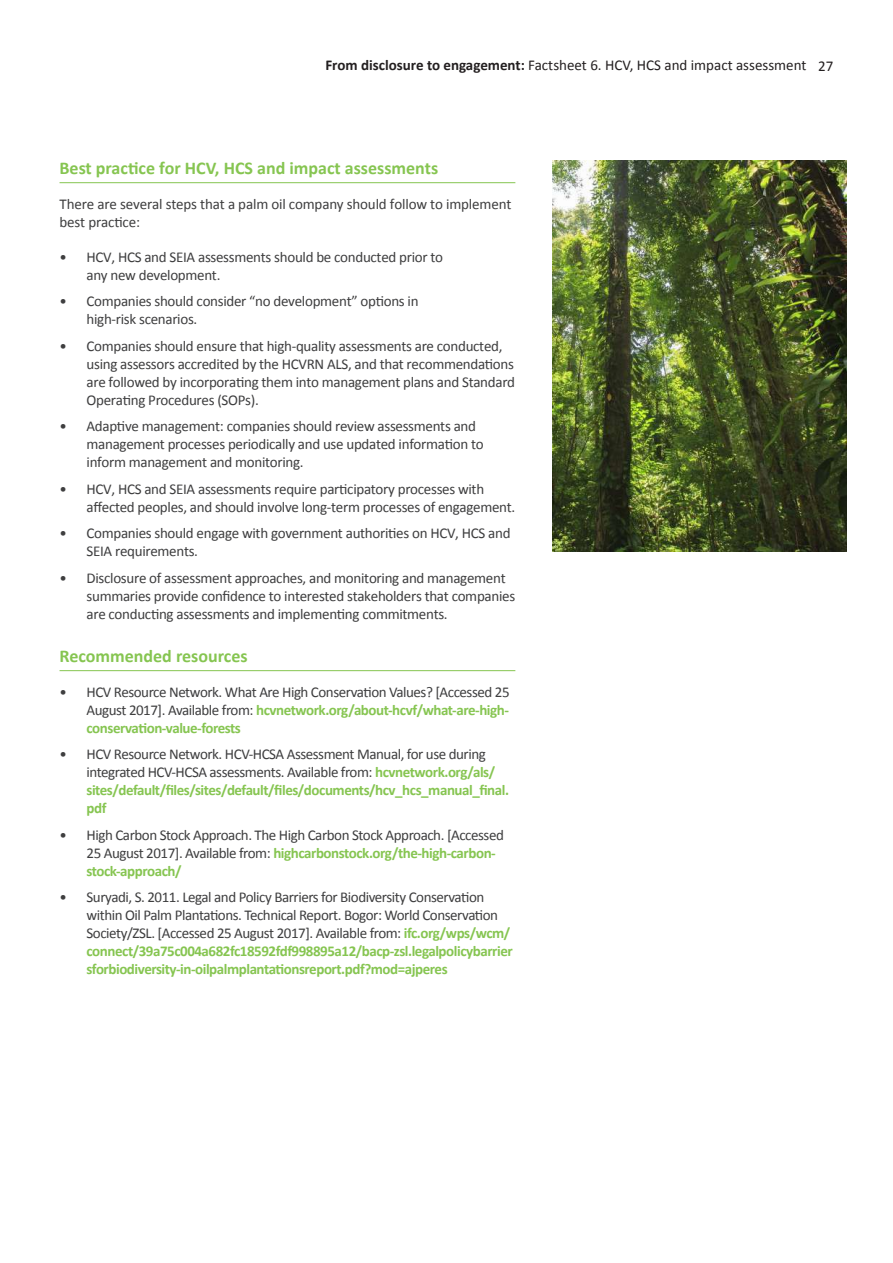
<style>
.page{position:relative;width:893px;height:1263px;background:#fff}
.page>*{position:absolute;margin:0;border:0;box-sizing:border-box;transform-origin:0 0}
.t1{font:700 18px "Calibri";color:#86c551}
.t2{font:15px/18px "Calibri";letter-spacing:-.02em;color:#3e3e3f}
.t3{font:15px "Calibri";color:#231f20}
.s1{font-weight:700}
.s2{font-weight:700;color:#86c551}
</style>
<div class="page">
<hr style="left:60px;top:182px;width:455px;height:1px;background:#86c551">
<hr style="left:60px;top:670px;width:455px;height:1px;background:#86c551">
<img style="left:553px;top:160px;width:293px;height:391px">
<p class="t3" style="left:325px;top:56px;width:482px"><span class="s1">From disclosure to engagement:</span> Factsheet 6. HCV, HCS and impact assessment</p>
<p class="t3" style="left:818px;top:56px;width:17px">27</p>
<p class="t1" style="left:60px;top:156px;width:380px">Best practice for HCV, HCS and impact assessments</p>
<p class="t2" style="left:60px;top:195px;width:453px">There are several steps that a palm oil company should follow to implement best practice:</p>
<p class="t2" style="left:87px;top:248px;width:358px;text-indent:-27px">• HCV, HCS and SEIA assessments should be conducted prior to any new development.</p>
<p class="t2" style="left:87px;top:292px;width:334px;text-indent:-27px">• Companies should consider “no development” options in high-risk scenarios.</p>
<p class="t2" style="left:87px;top:337px;width:430px;text-indent:-27px">• Companies should ensure that high-quality assessments are conducted, using assessors accredited by the HCVRN ALS, and that recommendations are followed by incorporating them into management plans and Standard Operating Procedures (SOPs).</p>
<p class="t2" style="left:87px;top:417px;width:399px;text-indent:-27px">• Adaptive management: companies should review assessments and management processes periodically and use updated information to inform management and monitoring.</p>
<p class="t2" style="left:87px;top:480px;width:430px;text-indent:-27px">• HCV, HCS and SEIA assessments require participatory processes with affected peoples, and should involve long-term processes of engagement.</p>
<p class="t2" style="left:87px;top:524px;width:426px;text-indent:-27px">• Companies should engage with government authorities on HCV, HCS and<br>SEIA requirements.</p>
<p class="t2" style="left:87px;top:569px;width:430px;text-indent:-27px">• Disclosure of assessment approaches, and monitoring and management summaries provide confidence to interested stakeholders that companies are conducting assessments and implementing commitments.</p>
<p class="t1" style="left:60px;top:644px;width:190px">Recommended resources</p>
<p class="t2" style="left:87px;top:683px;width:425px;text-align:justify;text-indent:-27px">• HCV Resource Network. What Are High Conservation Values? [Accessed 25<br>August 2017]. Available from: <span class="s2">hcvnetwork.org/about-hcvf/what-are-high&shy;conservation-value-forests</span></p>
<p class="t2" style="left:87px;top:745px;width:424px;text-indent:-27px">• HCV Resource Network. HCV-HCSA Assessment Manual, for use during integrated HCV-HCSA assessments. Available from: <span class="s2">hcvnetwork.org/als/ sites/default/files/sites/default/files/documents/hcv_hcs_manual_final. pdf</span></p>
<p class="t2" style="left:87px;top:826px;width:419px;text-indent:-27px">• High Carbon Stock Approach. The High Carbon Stock Approach. [Accessed<br>25 August 2017]. Available from: <span class="s2">highcarbonstock.org/the-high-carbon&shy;stock-approach/</span></p>
<p class="t2" style="left:87px;top:888px;width:428px;text-indent:-27px">• Suryadi, S. 2011. Legal and Policy Barriers for Biodiversity Conservation within Oil Palm Plantations. Technical Report. Bogor: World Conservation Society/ZSL. [Accessed 25 August 2017]. Available from: <span class="s2">ifc.org/wps/wcm/ connect/39a75c004a682fc18592fdf998895a12/bacp-zsl.legalpolicybarrier sforbiodiversity-in-oilpalmplantationsreport.pdf?mod=ajperes</span></p>
</div>
